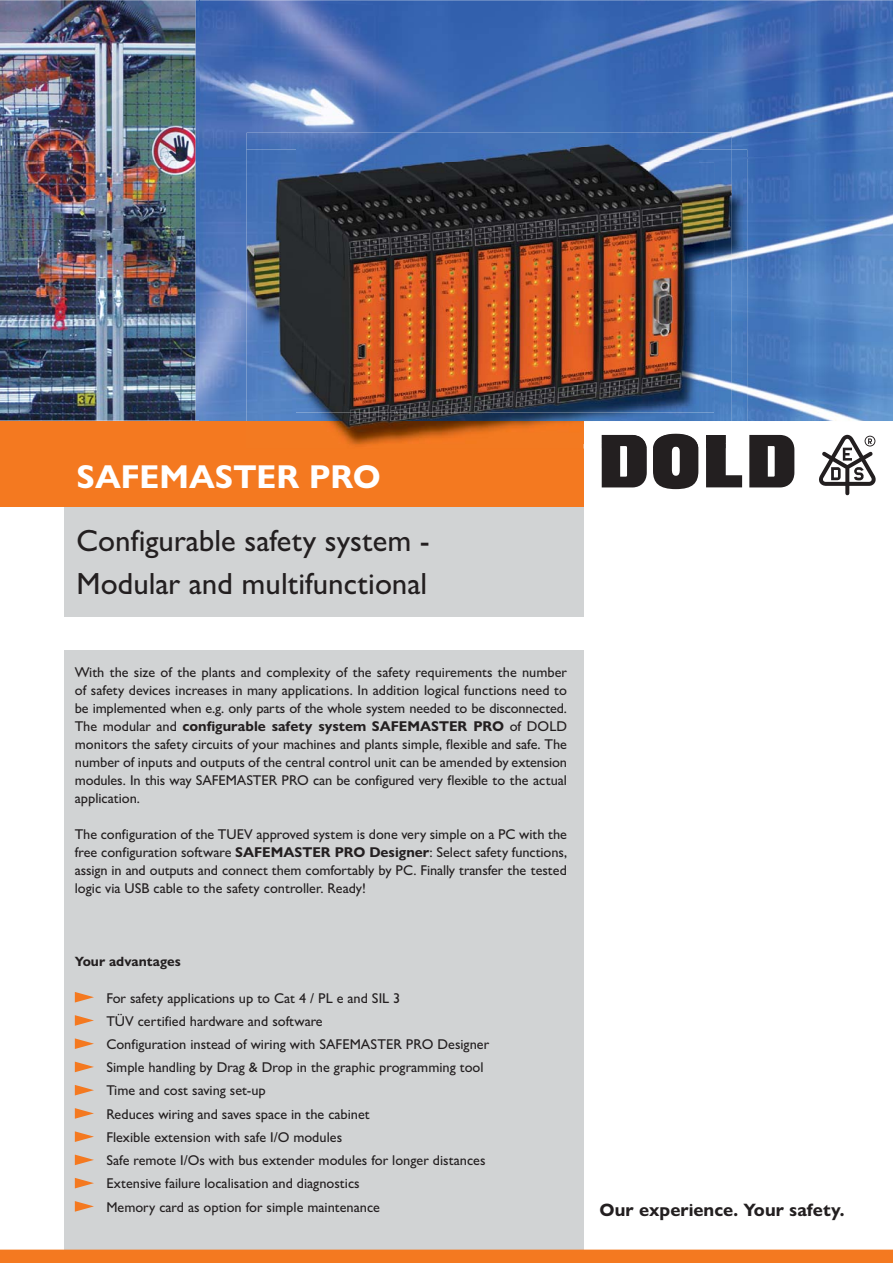
<style>
.page{position:relative;width:893px;height:1263px;background:#fff}
.page>*{position:absolute;margin:0;border:0;box-sizing:border-box;transform-origin:0 0}
.t1{font:700 33.15px "Gill Sans Nova";color:#fff}
.t2{font:500 30.75px/43.5px "Gill Sans Nova";color:#231f20}
.t3{font:700 18px "Gill Sans Nova";color:#231f20}
.t4{font:500 14.25px/18px "Gill Sans Nova";color:#231f20;text-align:justify}
.t5{font:700 13.5px "Gill Sans Nova";color:#231f20}
.s1{font-weight:700}
</style>
<div class="page">
<div style="left:64px;top:650px;width:519px;height:613px;background:#d1d3d4"></div>
<div style="left:64px;top:506px;width:519px;height:111px;background:#d1d3d4"></div>
<div style="left:0;top:1250px;width:892px;height:13px;background:#f47920"></div>
<svg style="left:706px;top:448px;width:36px;height:39px"></svg>
<svg style="left:653px;top:448px;width:45px;height:41px"></svg>
<svg style="left:749px;top:435px;width:45px;height:52px;background:#3e3b3c"></svg>
<svg style="left:601px;top:448px;width:45px;height:39px;background:#423f40"></svg>
<svg style="left:819px;top:435px;width:56px;height:60px"></svg>
<img style="left:0;top:0;width:196px;height:421px">
<div style="left:0;top:421px;width:583px;height:85px;background:#f47920"></div>
<img style="left:200px;top:0;width:692px;height:158px">
<img style="left:196px;top:158px;width:50px;height:263px">
<img style="left:747px;top:158px;width:145px;height:263px">
<img style="left:196px;top:0;width:4px;height:420px">
<img style="left:350px;top:444px;width:376px;height:4px">
<img style="left:706px;top:444px;width:19px;height:4px">
<img style="left:653px;top:444px;width:45px;height:4px">
<img style="left:620px;top:444px;width:26px;height:4px">
<img style="left:246px;top:149px;width:1px;height:272px">
<img style="left:731px;top:149px;width:16px;height:272px">
<img style="left:247px;top:133px;width:484px;height:311px">
<img style="left:296px;top:148px;width:402px;height:14px">
<img style="left:601px;top:435px;width:44px;height:9px">
<img style="left:296px;top:162px;width:418px;height:251px">
<svg style="left:75px;top:992px;width:19px;height:11px"></svg>
<svg style="left:75px;top:1015px;width:19px;height:11px"></svg>
<svg style="left:75px;top:1038px;width:19px;height:11px"></svg>
<svg style="left:75px;top:1062px;width:19px;height:10px"></svg>
<svg style="left:75px;top:1085px;width:19px;height:10px"></svg>
<svg style="left:75px;top:1108px;width:19px;height:11px"></svg>
<svg style="left:75px;top:1131px;width:19px;height:11px"></svg>
<svg style="left:75px;top:1155px;width:19px;height:10px"></svg>
<svg style="left:75px;top:1178px;width:19px;height:10px"></svg>
<svg style="left:75px;top:1201px;width:19px;height:11px"></svg>
<h1 class="t1" style="left:77px;top:465px;width:306px">SAFEMASTER PRO</h1>
<h2 class="t2" style="left:77px;top:522px;width:355px">Configurable safety system -<br>Modular and multifunctional</h2>
<p class="t4" style="left:75px;top:665px;width:494px">With the size of the plants and complexity of the safety requirements the number of safety devices increases in many applications. In addition logical functions need to be implemented when e.g. only parts of the whole system needed to be disconnected.<br>The modular and <span class="s1">configurable safety system SAFEMASTER PRO</span> of DOLD monitors the safety circuits of your machines and plants simple, flexible and safe. The number of inputs and outputs of the central control unit can be amended by extension modules. In this way SAFEMASTER PRO can be configured very flexible to the actual application.</p>
<p class="t4" style="left:75px;top:827px;width:494px">The configuration of the TUEV approved system is done very simple on a PC with the free configuration software <span class="s1">SAFEMASTER PRO Designer</span>: Select safety functions, assign in and outputs and connect them comfortably by PC. Finally transfer the tested logic via USB cable to the safety controller. Ready!</p>
<p class="t5" style="left:75px;top:957px;width:107px">Your advantages</p>
<p class="t4" style="left:106px;top:988px;width:384px;line-height:23.2px;text-align:left">For safety applications up to Cat 4 / PL e and SIL 3<br>TÜV certified hardware and software<br>Configuration instead of wiring with SAFEMASTER PRO Designer Simple handling by Drag &amp; Drop in the graphic programming tool Time and cost saving set-up<br>Reduces wiring and saves space in the cabinet<br>Flexible extension with safe I/O modules<br>Safe remote I/Os with bus extender modules for longer distances Extensive failure localisation and diagnostics<br>Memory card as option for simple maintenance</p>
<p class="t3" style="left:599px;top:1204px;width:246px">Our experience. Your safety.</p>
</div>
